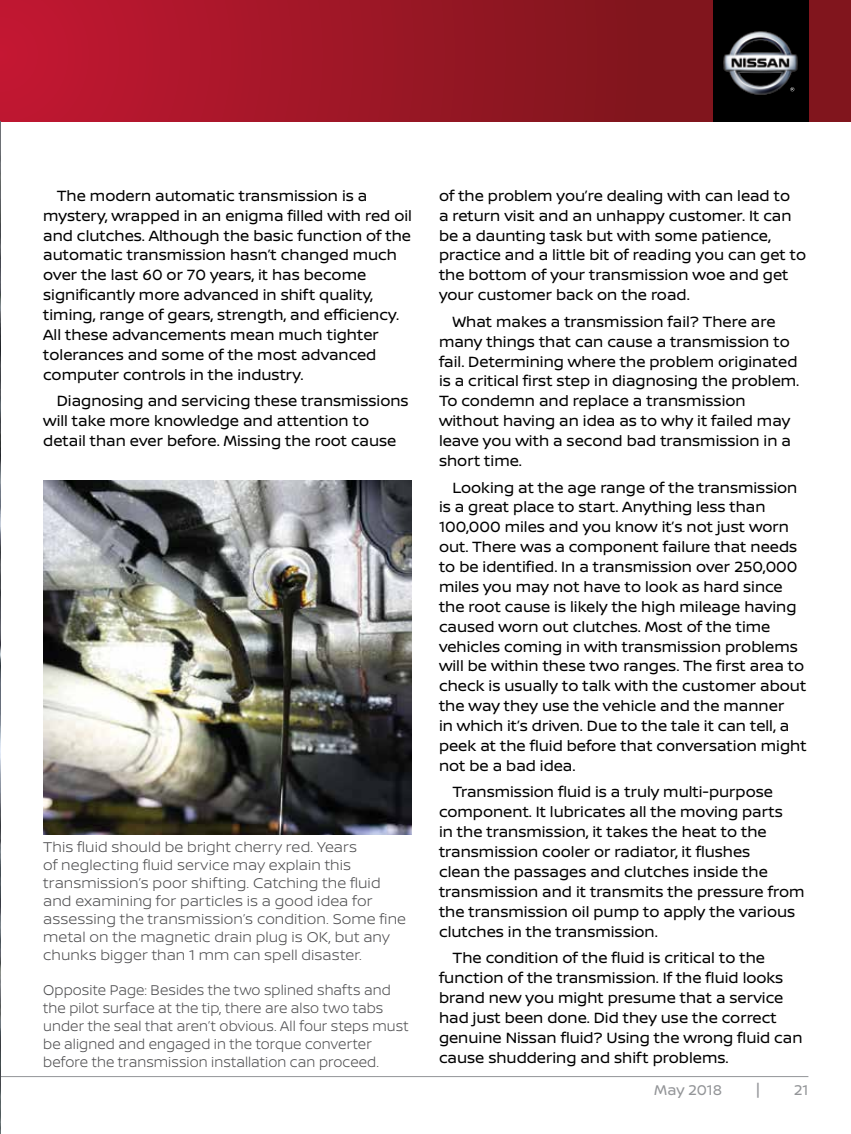
<style>
.page{position:relative;width:851px;height:1134px;background:#fff}
.page>*{position:absolute;margin:0;border:0;box-sizing:border-box;transform-origin:0 0}
.t1{font:15.75px/20px "Nissan Brand";color:#000}
.t2{font:300 15px/18px "Nissan Brand";letter-spacing:.005em;color:#4d4d4f}
.t3{font:300 15px/18px "Nissan Brand";letter-spacing:.005em;color:#4d4d4f;scale:.94 1}
.t4{font:15px "Nissan Brand";letter-spacing:-.005em;color:#939598}
</style>
<div class="page">
<hr style="left:0;top:1076px;width:808px;height:1px;background:#939598">
<svg style="left:0;top:0;width:850px;height:122px;background:#9c1625"></svg>
<div style="left:712px;top:0;width:96px;height:122px;background:#000"></div>
<img style="left:723px;top:31px;width:75px;height:64px">
<svg style="left:790px;top:87px;width:4px;height:4px"></svg>
<img style="left:0;top:122px;width:1px;height:1012px">
<img style="left:43px;top:480px;width:369px;height:354px">
<p class="t1" style="left:43px;top:185px;width:370px;text-indent:13px">The modern automatic transmission is a mystery, wrapped in an enigma filled with red oil and clutches. Although the basic function of the automatic transmission hasn’t changed much over the last 60 or 70 years, it has become significantly more advanced in shift quality, timing, range of gears, strength, and efficiency.<br>All these advancements mean much tighter tolerances and some of the most advanced computer controls in the industry.</p>
<p class="t1" style="left:43px;top:390px;width:367px;text-indent:13px">Diagnosing and servicing these transmissions will take more knowledge and attention to detail than ever before. Missing the root cause</p>
<p class="t2" style="left:43px;top:838px;width:364px">This fluid should be bright cherry red. Years<br>of neglecting fluid service may explain this transmission’s poor shifting. Catching the fluid and examining for particles is a good idea for assessing the transmission’s condition. Some fine metal on the magnetic drain plug is OK, but any chunks bigger than 1 mm can spell disaster.</p>
<p class="t3" style="left:43px;top:980px;width:390px">Opposite Page: Besides the two splined shafts and the pilot surface at the tip, there are also two tabs under the seal that aren’t obvious. All four steps must be aligned and engaged in the torque converter before the transmission installation can proceed.</p>
<p class="t1" style="left:439px;top:185px;width:369px">of the problem you’re dealing with can lead to<br>a return visit and an unhappy customer. It can be a daunting task but with some patience, practice and a little bit of reading you can get to the bottom of your transmission woe and get your customer back on the road.</p>
<p class="t1" style="left:439px;top:311px;width:362px;text-indent:13px">What makes a transmission fail? There are many things that can cause a transmission to fail. Determining where the problem originated is a critical first step in diagnosing the problem.<br>To condemn and replace a transmission without having an idea as to why it failed may leave you with a second bad transmission in a short time.</p>
<p class="t1" style="left:439px;top:477px;width:369px;text-indent:13px">Looking at the age range of the transmission is a great place to start. Anything less than 100,000 miles and you know it’s not just worn out. There was a component failure that needs to be identified. In a transmission over 250,000 miles you may not have to look as hard since the root cause is likely the high mileage having caused worn out clutches. Most of the time vehicles coming in with transmission problems will be within these two ranges. The first area to check is usually to talk with the customer about the way they use the vehicle and the manner<br>in which it’s driven. Due to the tale it can tell, a peek at the fluid before that conversation might not be a bad idea.</p>
<p class="t1" style="left:439px;top:781px;width:367px;text-indent:13px">Transmission fluid is a truly multi-purpose component. It lubricates all the moving parts<br>in the transmission, it takes the heat to the transmission cooler or radiator, it flushes<br>clean the passages and clutches inside the transmission and it transmits the pressure from the transmission oil pump to apply the various clutches in the transmission.</p>
<p class="t1" style="left:439px;top:947px;width:365px;text-indent:13px">The condition of the fluid is critical to the function of the transmission. If the fluid looks brand new you might presume that a service had just been done. Did they use the correct genuine Nissan fluid? Using the wrong fluid can cause shuddering and shift problems.</p>
<p class="t4" style="left:654px;top:1079px;width:69px">May 2018</p>
<p class="t4" style="left:756px;top:1078px;width:5px">|</p>
<p class="t4" style="left:793px;top:1079px;width:16px">21</p>
</div>
